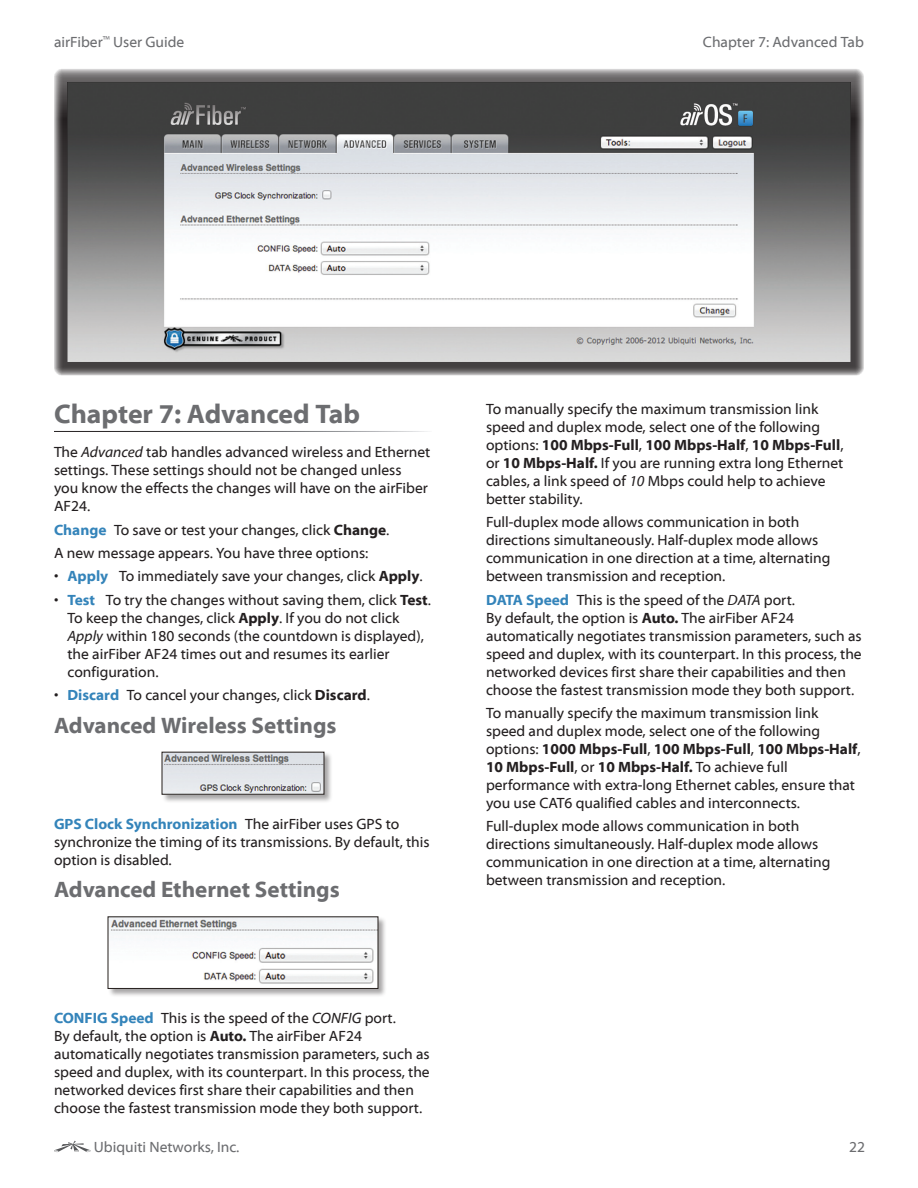
<style>
.page{position:relative;width:918px;height:1188px;background:#fff}
.page>*{position:absolute;margin:0;border:0;box-sizing:border-box;transform-origin:0 0}
.t1{font:700 27px "Myriad Web Pro";color:#6c6d70}
.t2{font:700 22.5px "Myriad Web Pro";color:#6c6d70}
.t3{font:15px/18px "Myriad Web Pro";color:#231f20}
.t4{font:15px "Myriad Web Pro";color:#6c6d70}
.s1{font-style:italic}
.s2{font-weight:700;color:#3484ba}
.s3{font-weight:700}
</style>
<div class="page">
<svg style="left:54px;top:1141px;width:37px;height:11px"></svg>
<div style="left:162px;top:751px;width:171px;height:53px;background:#231f20;opacity:.4"></div>
<img style="left:164px;top:754px;width:158px;height:39px">
<div style="left:162px;top:752px;width:162px;height:43px;border:1px solid #241e1b"></div>
<div style="left:108px;top:916px;width:279px;height:82px;background:#231f20;opacity:.4"></div>
<img style="left:110px;top:918px;width:266px;height:69px">
<div style="left:108px;top:916px;width:270px;height:73px;border:1px solid #241e1b"></div>
<svg style="left:54px;top:69px;width:810px;height:307px"></svg>
<p class="t4" style="left:54px;top:33px;width:132px">airFiber<sup>™</sup> User Guide</p>
<p class="t4" style="left:703px;top:33px;width:163px">Chapter 7: Advanced Tab</p>
<h1 class="t1" style="left:54px;top:399px;width:308px">Chapter 7: Advanced Tab</h1>
<p class="t3" style="left:54px;top:443px;width:378px">The <span class="s1">Advanced</span> tab handles advanced wireless and Ethernet settings. These settings should not be changed unless<br>you know the effects the changes will have on the airFiber AF24.</p>
<p class="t3" style="left:54px;top:518px;width:337px;line-height:23.4px"><span class="s2">Change</span> To save or test your changes, click <span class="s3">Change</span>.<br>A new message appears. You have three options:</p>
<p class="t3" style="left:54px;top:568px;width:370px">• <span class="s2">Apply</span> To immediately save your changes, click <span class="s3">Apply</span>.</p>
<p class="t3" style="left:68px;top:591px;width:365px;text-indent:-14px">• <span class="s2">Test</span> To try the changes without saving them, click <span class="s3">Test</span>.<br>To keep the changes, click <span class="s3">Apply</span>. If you do not click <span class="s1">Apply</span> within 180 seconds (the countdown is displayed), the airFiber AF24 times out and resumes its earlier configuration.</p>
<p class="t3" style="left:54px;top:686px;width:317px">• <span class="s2">Discard</span> To cancel your changes, click <span class="s3">Discard</span>.</p>
<h2 class="t2" style="left:54px;top:713px;width:284px">Advanced Wireless Settings</h2>
<p class="t3" style="left:54px;top:815px;width:377px"><span class="s2">GPS Clock Synchronization</span> The airFiber uses GPS to synchronize the timing of its transmissions. By default, this option is disabled.</p>
<h2 class="t2" style="left:54px;top:877px;width:287px">Advanced Ethernet Settings</h2>
<p class="t3" style="left:54px;top:1009px;width:377px"><span class="s2">CONFIG Speed</span> This is the speed of the <span class="s1">CONFIG</span> port.<br>By default, the option is <span class="s3">Auto.</span> The airFiber AF24 automatically negotiates transmission parameters, such as speed and duplex, with its counterpart. In this process, the networked devices first share their capabilities and then choose the fastest transmission mode they both support.</p>
<p class="t4" style="left:94px;top:1139px;width:147px">Ubiquiti Networks, Inc.</p>
<p class="t3" style="left:486px;top:400px;width:359px">To manually specify the maximum transmission link speed and duplex mode, select one of the following options: <span class="s3">100 Mbps‑Full</span>, <span class="s3">100 Mbps-Half</span>, <span class="s3">10 Mbps-Full</span>, or <span class="s3">10 Mbps‑Half.</span> If you are running extra long Ethernet cables, a link speed of <span class="s1">10</span> Mbps could help to achieve better stability.</p>
<p class="t3" style="left:486px;top:514px;width:346px">Full-duplex mode allows communication in both directions simultaneously. Half-duplex mode allows communication in one direction at a time, alternating between transmission and reception.</p>
<p class="t3" style="left:486px;top:591px;width:377px"><span class="s2">DATA Speed</span> This is the speed of the <span class="s1">DATA</span> port.<br>By default, the option is <span class="s3">Auto.</span> The airFiber AF24 automatically negotiates transmission parameters, such as speed and duplex, with its counterpart. In this process, the networked devices first share their capabilities and then choose the fastest transmission mode they both support.</p>
<p class="t3" style="left:486px;top:704px;width:376px">To manually specify the maximum transmission link speed and duplex mode, select one of the following options: <span class="s3">1000 Mbps‑Full</span>, <span class="s3">100 Mbps‑Full</span>, <span class="s3">100 Mbps‑Half</span>, <span class="s3">10 Mbps-Full</span>, or <span class="s3">10 Mbps‑Half.</span> To achieve full performance with extra-long Ethernet cables, ensure that you use CAT6 qualified cables and interconnects.</p>
<p class="t3" style="left:486px;top:818px;width:346px">Full-duplex mode allows communication in both directions simultaneously. Half-duplex mode allows communication in one direction at a time, alternating between transmission and reception.</p>
<p class="t4" style="left:849px;top:1139px;width:17px">22</p>
</div>
